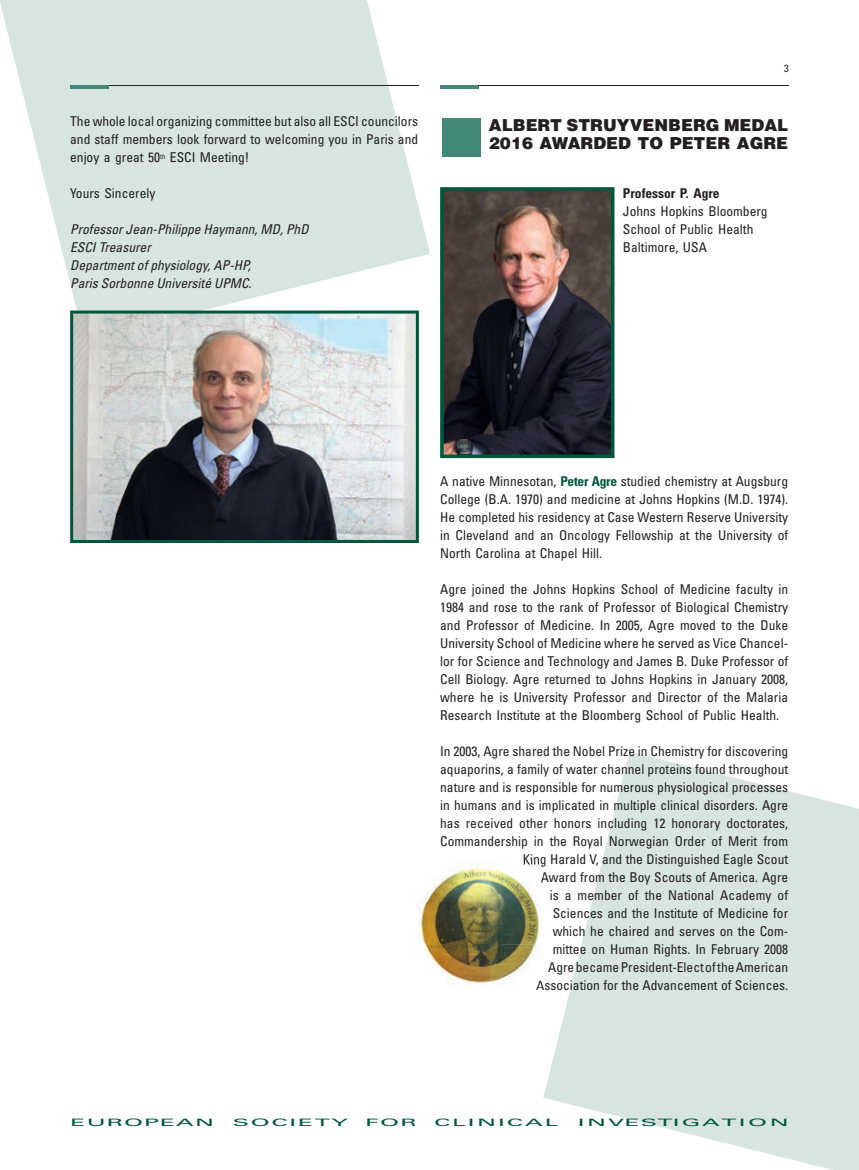
<style>
.page{position:relative;width:859px;height:1170px;background:#fff}
.page>*{position:absolute;margin:0;border:0;box-sizing:border-box;transform-origin:0 0}
.t1{font:900 16.5px/18px "Helvetica";color:#231f20}
.t2{font:condensed 13.5px/18px "Univers";color:#231f20;text-align:justify}
.t3{font:italic condensed 13.5px/18px "Univers";color:#231f20}
.t4{font:700 condensed 13.5px "Univers";color:#231f20}
.t5{font:condensed 10.5px "Univers";color:#231f20}
.t6{font:10.2px "Univers";letter-spacing:.07em;color:#00573c;scale:2.4 1}
.t7{font:10.2px "Univers";letter-spacing:.045em;color:#00573c;scale:2.4 1}
.s1{font-weight:700;color:#00573c}
</style>
<div class="page">
<svg style="left:0;top:0;width:430px;height:310px;fill:#d7e4e0"></svg>
<svg style="left:543px;top:752px;width:316px;height:417px;fill:#d7e4e0"></svg>
<hr style="left:108px;top:85px;width:311px;height:1px;background:#231f20">
<hr style="left:70px;top:85px;width:38px;height:4px;background:#428a77">
<hr style="left:440px;top:85px;width:38px;height:4px;background:#428a77">
<hr style="left:478px;top:85px;width:311px;height:1px;background:#231f20">
<div style="left:442px;top:118px;width:38px;height:39px;background:#428a77"></div>
<svg style="left:440px;top:187px;width:174px;height:271px;background:#3f3b3b"></svg>
<svg style="left:70px;top:310px;width:349px;height:233px;background:#9da1a1"></svg>
<img style="left:419px;top:861px;width:121px;height:124px">
<img style="left:524px;top:861px;width:18px;height:6px">
<svg style="left:536px;top:980px;width:6px;height:6px"></svg>
<p class="t2" style="left:70px;top:112px;width:350px">The whole local organizing committee but also all ESCI councilors and staff members look forward to welcoming you in Paris and enjoy a great 50<sup>th</sup> ESCI Meeting!</p>
<p class="t2" style="left:70px;top:184px;width:87px">Yours Sincerely</p>
<p class="t3" style="left:70px;top:220px;width:240px">Professor Jean-Philippe Haymann, MD, PhD<br>ESCI Treasurer<br>Department of physiology, AP-HP,<br>Paris Sorbonne Université UPMC.</p>
<p class="t5" style="left:784px;top:62px;width:6px">3</p>
<p class="t1" style="left:489px;top:115px;width:301px">ALBERT STRUYVENBERG MEDAL<br>2016 AWARDED TO PETER AGRE</p>
<p class="t4" style="left:623px;top:185px;width:98px">Professor P. Agre</p>
<p class="t2" style="left:623px;top:202px;width:146px;text-align:left">Johns Hopkins Bloomberg<br>School of Public Health<br>Baltimore, USA</p>
<p class="t2" style="left:440px;top:472px;width:350px">A native Minnesotan, <span class="s1">Peter Agre</span> studied chemistry at Augsburg College (B.A. 1970) and medicine at Johns Hopkins (M.D. 1974).<br>He completed his residency at Case Western Reserve University in Cleveland and an Oncology Fellowship at the University of North Carolina at Chapel Hill.</p>
<p class="t2" style="left:440px;top:580px;width:350px">Agre joined the Johns Hopkins School of Medicine faculty in 1984 and rose to the rank of Professor of Biological Chemistry and Professor of Medicine. In 2005, Agre moved to the Duke University School of Medicine where he served as Vice Chancel&shy;lor for Science and Technology and James B. Duke Professor of Cell Biology. Agre returned to Johns Hopkins in January 2008, where he is University Professor and Director of the Malaria Research Institute at the Bloomberg School of Public Health.</p>
<p class="t2" style="left:440px;top:742px;width:350px;text-align:right">In 2003, Agre shared the Nobel Prize in Chemistry for discovering aquaporins, a family of water channel proteins found throughout nature and is responsible for numerous physiological processes in humans and is implicated in multiple clinical disorders. Agre has received other honors including 12 honorary doctorates, Commandership in the Royal Norwegian Order of Merit from King Harald V, and the Distinguished Eagle Scout<br>Award from the Boy Scouts of America. Agre<br>is a member of the National Academy of<br>Sciences and the Institute of Medicine for<br>which he chaired and serves on the Com-<br>mittee on Human Rights. In February 2008<br>Agre became President-Elect of the American<br>Association for the Advancement of Sciences.</p>
<p class="t7" style="left:70px;top:1115px;width:61px">EUROPEAN</p>
<p class="t6" style="left:233px;top:1115px;width:49px">SOCIETY</p>
<p class="t6" style="left:365px;top:1115px;width:23px">FOR</p>
<p class="t6" style="left:434px;top:1115px;width:53px">CLINICAL</p>
<p class="t6" style="left:578px;top:1115px;width:89px">INVESTIGATION</p>
</div>
